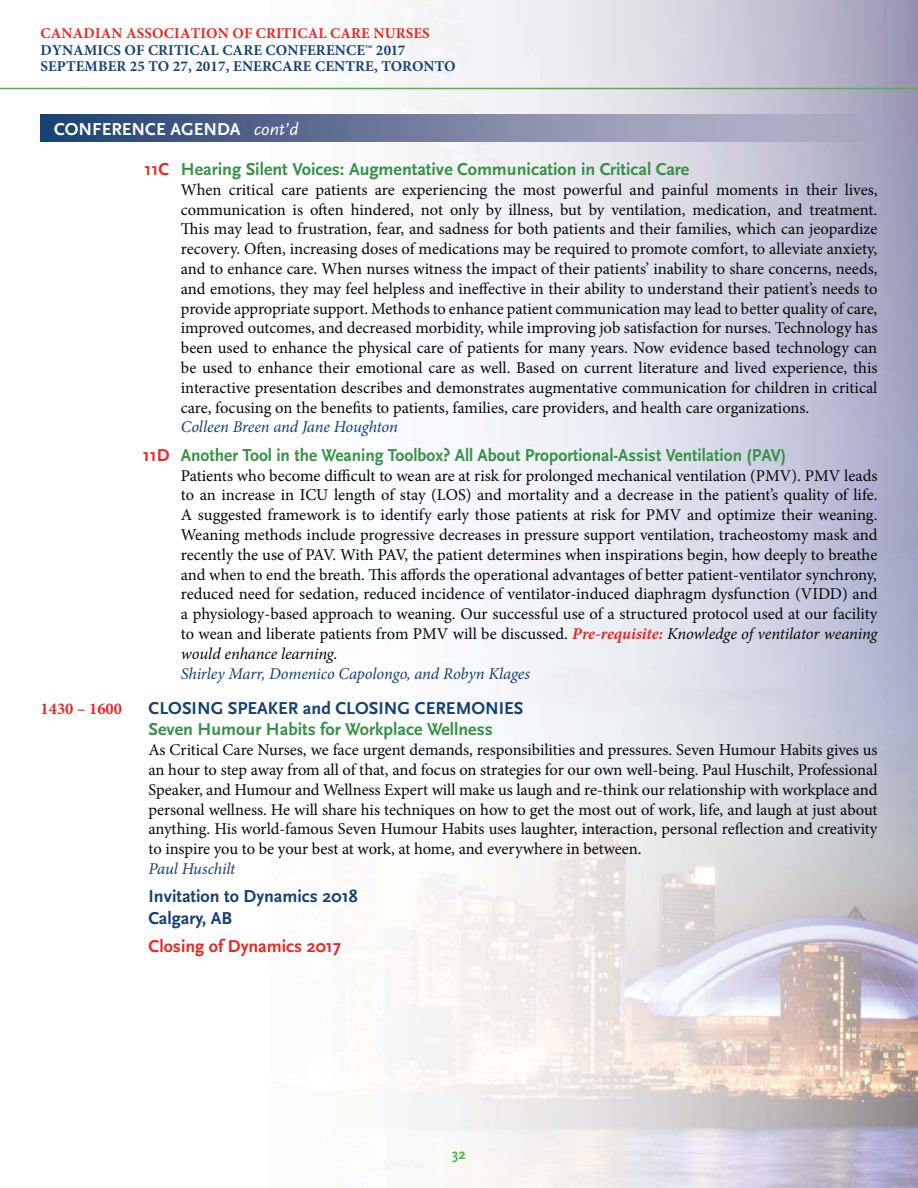
<style>
.page{position:relative;width:918px;height:1188px;background:#fff}
.page>*{position:absolute;margin:0;border:0;box-sizing:border-box;transform-origin:0 0}
.t1{font:700 18px "Scala Sans";color:#359244}
.t2{font:700 18px "Scala Sans";color:#359244;scale:.96 1}
.t3{font:700 18px/21.6px "Scala Sans";color:#144171}
.t4{font:700 18px "Scala Sans";color:#fff}
.t5{font:700 18px "Scala Sans";color:#eb2724}
.t6{font:16.5px/19.8px "Minion Pro";letter-spacing:-.005em;color:#030806;text-align:justify}
.t7{font:italic 16.5px "Minion Pro";letter-spacing:-.005em;color:#154272}
.t8{font:italic 16.5px "Minion Pro";letter-spacing:-.015em;color:#144171}
.t9{font:700 16.5px "Minion Pro";color:#eb2724}
.t10{font:700 15px/16.5px "Minion Pro";letter-spacing:.01em;color:#154272}
.t11{font:700 15px "Minion Pro";letter-spacing:.01em;color:#eb2724}
.t12{font:700 15px "Scala Sans";color:#4bb749}
.s1{font-weight:400;font-style:italic}
.s2{color:#eb2724}
.s3{font-weight:700;font-style:italic;color:#eb2724}
.s4{font-style:italic}
</style>
<div class="page">
<img style="left:0;top:0;width:918px;height:1188px">
<hr style="left:0;top:88px;width:918px;height:1px;background:#4bb749">
<img style="left:41px;top:115px;width:836px;height:27px">
<p class="t11" style="left:41px;top:24px;width:391px">CANADIAN ASSOCIATION OF CRITICAL CARE NURSES</p>
<p class="t10" style="left:41px;top:41px;width:417px">DYNAMICS OF CRITICAL CARE CONFERENCE™ 2017<br>SEPTEMBER 25 TO 27, 2017, ENERCARE CENTRE, TORONTO</p>
<p class="t4" style="left:54px;top:122px;width:246px">CONFERENCE AGENDA <span class="s1">cont’d</span></p>
<p class="t1" style="left:145px;top:162px;width:546px"><span class="s2">11C</span> Hearing Silent Voices: Augmentative Communication in Critical Care</p>
<p class="t6" style="left:181px;top:181px;width:698px">When critical care patients are experiencing the most powerful and painful moments in their lives, communication is often hindered, not only by illness, but by ventilation, medication, and treatment.<br>This may lead to frustration, fear, and sadness for both patients and their families, which can jeopardize recovery. Often, increasing doses of medications may be required to promote comfort, to alleviate anxiety, and to enhance care. When nurses witness the impact of their patients’ inability to share concerns, needs, and emotions, they may feel helpless and ineffective in their ability to understand their patient’s needs to provide appropriate support. Methods to enhance patient communication may lead to better quality of care, improved outcomes, and decreased morbidity, while improving job satisfaction for nurses. Technology has been used to enhance the physical care of patients for many years. Now evidence based technology can be used to enhance their emotional care as well. Based on current literature and lived experience, this interactive presentation describes and demonstrates augmentative communication for children in critical care, focusing on the benefits to patients, families, care providers, and health care organizations.</p>
<p class="t7" style="left:181px;top:421px;width:219px">Colleen Breen and Jane Houghton</p>
<p class="t2" style="left:143px;top:448px;width:672px"><span class="s2">11D</span> Another Tool in the Weaning Toolbox? All About Proportional-Assist Ventilation (PAV)</p>
<p class="t6" style="left:181px;top:467px;width:698px">Patients who become difficult to wean are at risk for prolonged mechanical ventilation (PMV). PMV leads to an increase in ICU length of stay (LOS) and mortality and a decrease in the patient’s quality of life.<br>A suggested framework is to identify early those patients at risk for PMV and optimize their weaning.<br>Weaning methods include progressive decreases in pressure support ventilation, tracheostomy mask and recently the use of PAV. With PAV, the patient determines when inspirations begin, how deeply to breathe and when to end the breath. This affords the operational advantages of better patient-ventilator synchrony, reduced need for sedation, reduced incidence of ventilator-induced diaphragm dysfunction (VIDD) and a physiology-based approach to weaning. Our successful use of a structured protocol used at our facility to wean and liberate patients from PMV will be discussed. <span class="s3">Pre-requisite:</span> <span class="s4">Knowledge of ventilator weaning would enhance learning.</span></p>
<p class="t7" style="left:181px;top:667px;width:351px">Shirley Marr, Domenico Capolongo, and Robyn Klages</p>
<p class="t9" style="left:41px;top:698px;width:83px">1430 – 1600</p>
<p class="t3" style="left:148px;top:699px;width:377px">CLOSING SPEAKER and CLOSING CEREMONIES</p>
<p class="t1" style="left:148px;top:722px;width:346px">Seven Humour Habits for Workplace Wellness</p>
<p class="t6" style="left:148px;top:741px;width:731px">As Critical Care Nurses, we face urgent demands, responsibilities and pressures. Seven Humour Habits gives us an hour to step away from all of that, and focus on strategies for our own well-being. Paul Huschilt, Professional Speaker, and Humour and Wellness Expert will make us laugh and re-think our relationship with workplace and personal wellness. He will share his techniques on how to get the most out of work, life, and laugh at just about anything. His world-famous Seven Humour Habits uses laughter, interaction, personal reflection and creativity to inspire you to be your best at work, at home, and everywhere in between.</p>
<p class="t8" style="left:149px;top:862px;width:88px">Paul Huschilt</p>
<p class="t3" style="left:149px;top:887px;width:211px">Invitation to Dynamics 2018<br>Calgary, AB</p>
<p class="t5" style="left:149px;top:939px;width:194px">Closing of Dynamics 2017</p>
<p class="t12" style="left:452px;top:1148px;width:15px">32</p>
</div>
